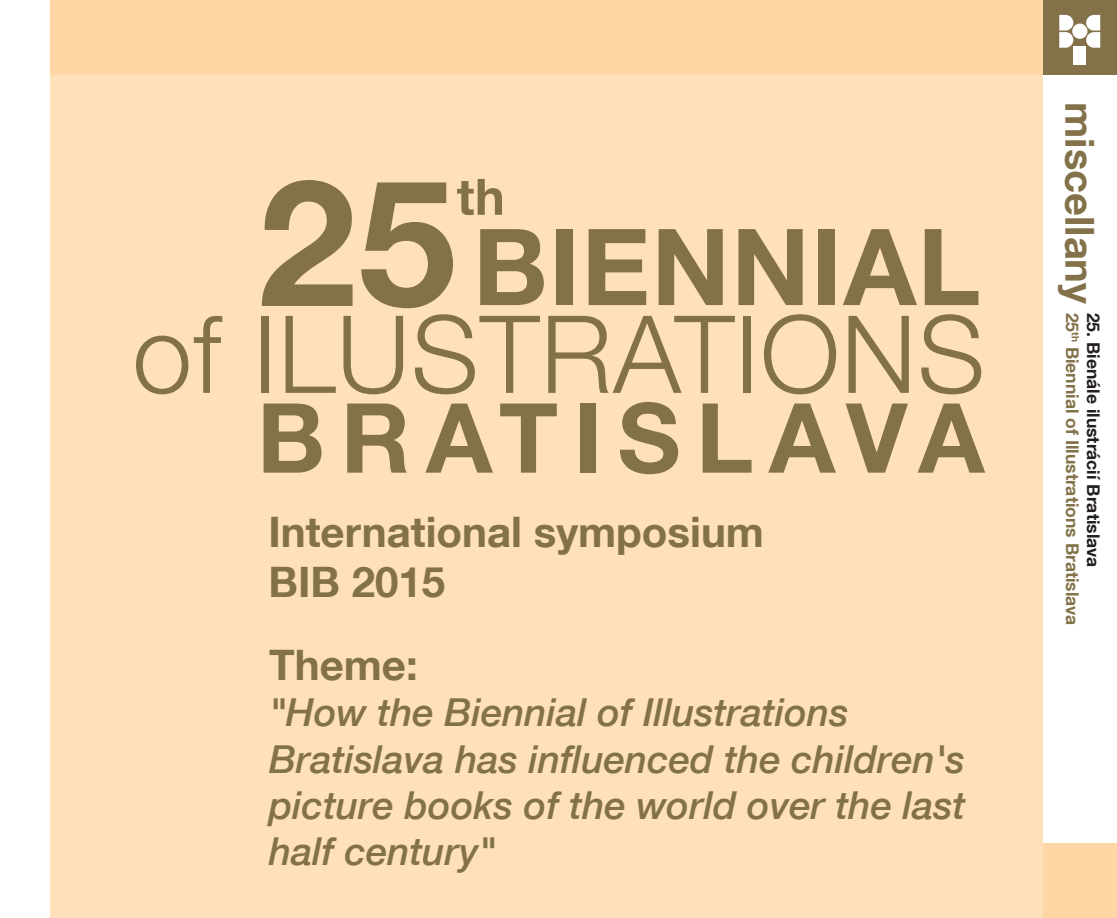
<style>
.page{position:relative;width:1117px;height:918px;background:#fff}
.page>*{position:absolute;margin:0;border:0;box-sizing:border-box;transform-origin:0 0}
.t1{font:700 176.4px "Helvetica Neue";color:#837249}
.t2{font:300 107.8px "Helvetica Neue";letter-spacing:.01em;color:#837249}
.t3{font:700 106.23px "Helvetica Neue";letter-spacing:.01em;color:#837249}
.t4{font:700 96.77px "Helvetica Neue";letter-spacing:.16em;color:#837249}
.t5{font:700 50.23px "Helvetica Neue";color:#837249}
.t6{font:700 42px/50.4px "Helvetica Neue LT Com";color:#837249}
.t7{font:700 39.9px "Helvetica Neue LT Com";color:#837249}
.t8{font:italic 500 38.5px/46.2px "Helvetica Neue LT Com";color:#837249}
.t9{font:700 17.5px "Helvetica Neue LT Com";color:#837249}
.t10{font:700 17.5px "Helvetica Neue LT Com";color:#231f20}
</style>
<div class="page">
<div style="left:1042px;top:843px;width:74px;height:75px;background:#fed7a5"></div>
<div style="left:1042px;top:0;width:74px;height:74px;background:#837249"></div>
<div style="left:1071px;top:24px;width:16px;height:15px;background:#fff;border-radius:50%"></div>
<svg style="left:1059px;top:15px;width:14px;height:33px"></svg>
<svg style="left:1085px;top:15px;width:14px;height:33px"></svg>
<div style="left:1073px;top:46px;width:12px;height:18px;background:#fff"></div>
<div style="left:50px;top:35px;width:992px;height:883px;background:#fee0ba"></div>
<div style="left:50px;top:0;width:992px;height:74px;background:#fed7a5"></div>
<p class="t1" style="left:258px;top:134px;width:199px">25</p>
<p class="t5" style="left:456px;top:166px;width:49px">TH</p>
<p class="t3" style="left:472px;top:201px;width:509px">BIENNIAL</p>
<p class="t2" style="left:132px;top:289px;width:854px">OF ILUSTRATIONS</p>
<p class="t4" style="left:257px;top:378px;width:729px">BRATISLAVA</p>
<p class="t6" style="left:268px;top:505px;width:497px">International symposium<br>BIB 2015</p>
<p class="t6" style="left:269px;top:639px;width:150px">Theme:</p>
<p class="t8" style="left:269px;top:689px;width:698px">"How the Biennial of Illustrations<br>Bratislava has influenced the children's picture books of the world over the last half century"</p>
<p class="t7" style="left:1104px;top:102px;width:204px;rotate:90deg">miscellany</p>
<p class="t9" style="left:1083px;top:313px;width:314px;rotate:90deg">25<sup>th</sup> Biennial of Illustrations Bratislava</p>
<p class="t10" style="left:1104px;top:313px;width:256px;rotate:90deg">25. Bienále ilustrácií Bratislava</p>
</div>
